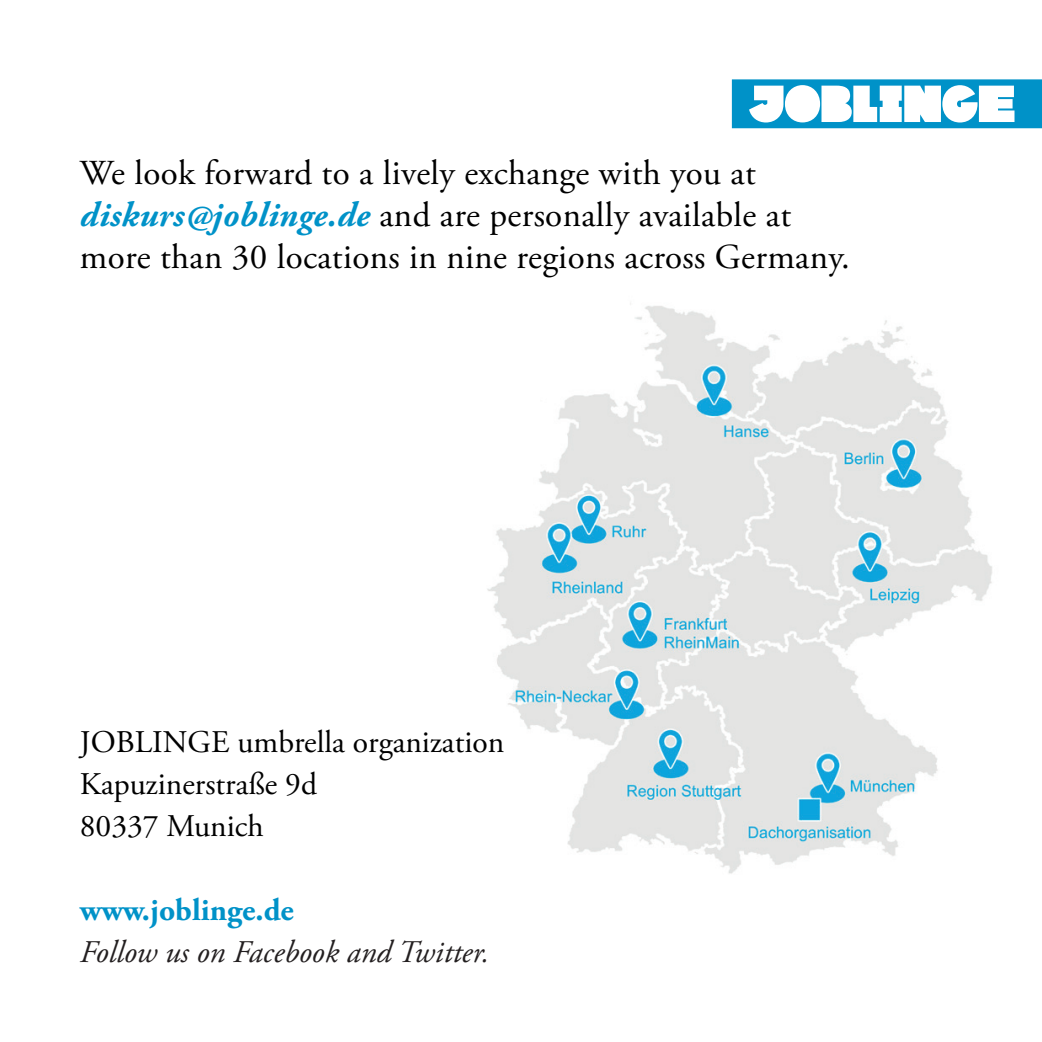
<style>
.page{position:relative;width:1042px;height:1042px;background:#fff}
.page>*{position:absolute;margin:0;border:0;box-sizing:border-box;transform-origin:0 0}
.t1{font:35px/42px "Adobe Garamond Pro";letter-spacing:.01em;color:#000}
.t2{font:31.5px/42px "Adobe Garamond Pro";color:#000}
.t3{font:italic 31.5px "Adobe Garamond Pro";color:#231f20}
.t4{font:700 31.5px "Adobe Garamond Pro";color:#0092c8}
.s1{font-weight:700;font-style:italic;color:#0092c8}
</style>
<div class="page">
<img style="left:487px;top:303px;width:505px;height:571px">
<svg style="left:732px;top:79px;width:310px;height:49px"></svg>
<p class="t1" style="left:80px;top:154px;width:771px">We look forward to a lively exchange with you at <span class="s1">diskurs@joblinge.de</span> and are personally available at more than 30 locations in nine regions across Germany.</p>
<p class="t2" style="left:80px;top:722px;width:426px">JOBLINGE umbrella organization<br>Kapuzinerstraße 9d<br>80337 Munich</p>
<p class="t4" style="left:80px;top:891px;width:215px">www.joblinge.de</p>
<p class="t3" style="left:80px;top:932px;width:411px">Follow us on Facebook and Twitter.</p>
</div>
